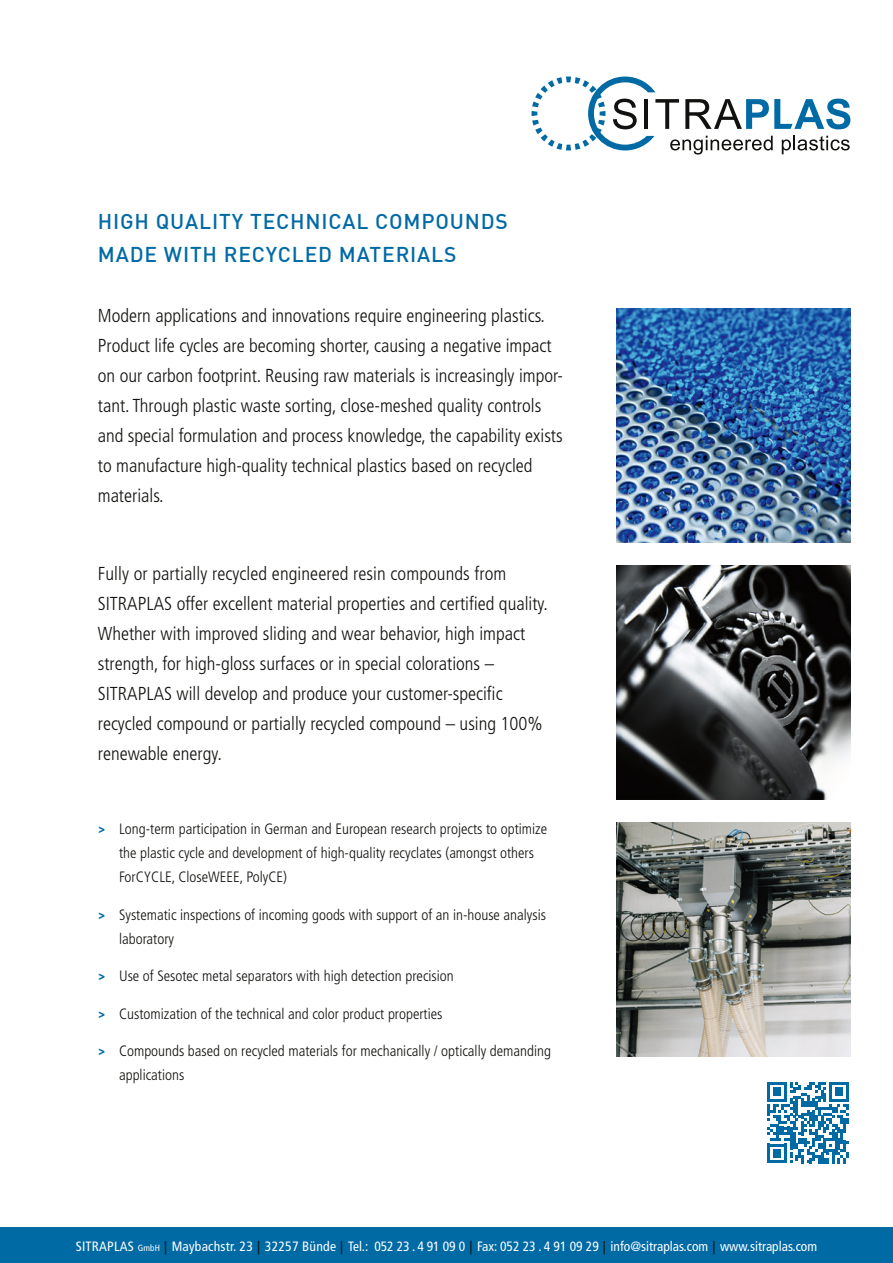
<style>
.page{position:relative;width:893px;height:1263px;background:#fff}
.page>*{position:absolute;margin:0;border:0;box-sizing:border-box;transform-origin:0 0}
.t1{font:500 21px/33px "DIN Offc";letter-spacing:.04em;color:#006aa5}
.t2{font:300 condensed 18.75px/30px "Frutiger LT Std";color:#11110f}
.t3{font:300 condensed 15px/24px "Frutiger LT Std";color:#11110f}
.t4{font:condensed 13.5px "Frutiger LT Std";color:#fff}
.s1{font-family:"DIN Offc";font-weight:500;font-stretch:normal;color:#006aa5}
.s2{font-size:9px}
.s3{color:#11110f}
</style>
<div class="page">
<div style="left:0;top:1228px;width:893px;height:35px;background:#006aa5"></div>
<svg style="left:531px;top:77px;width:319px;height:78px"></svg>
<img style="left:617px;top:308px;width:233px;height:234px">
<img style="left:617px;top:566px;width:233px;height:233px">
<svg style="left:767px;top:1082px;width:82px;height:81px"></svg>
<img style="left:617px;top:823px;width:233px;height:234px">
<p class="t1" style="left:98px;top:204px;width:412px">HIGH QUALITY TECHNICAL COMPOUNDS<br>MADE WITH RECYCLED MATERIALS</p>
<p class="t2" style="left:98px;top:300px;width:467px">Modern applications and innovations require engineering plastics.<br>Product life cycles are becoming shorter, causing a negative impact on our carbon footprint. Reusing raw materials is increasingly impor&shy;tant. Through plastic waste sorting, close-meshed quality controls and special formulation and process knowledge, the capability exists to manufacture high-quality technical plastics based on recycled materials.</p>
<p class="t2" style="left:98px;top:558px;width:452px">Fully or partially recycled engineered resin compounds from SITRAPLAS offer excellent material properties and certified quality.<br>Whether with improved sliding and wear behavior, high impact strength, for high-gloss surfaces or in special colorations – SITRAPLAS will develop and produce your customer-specific recycled compound or partially recycled compound – using 100% renewable energy.</p>
<p class="t3" style="left:119px;top:817px;width:430px;text-indent:-21px"><span class="s1">&gt;</span> Long-term participation in German and European research projects to optimize the plastic cycle and development of high-quality recyclates (amongst others<br>ForCYCLE, CloseWEEE, PolyCE)</p>
<p class="t3" style="left:119px;top:903px;width:429px;text-indent:-21px"><span class="s1">&gt;</span> Systematic inspections of incoming goods with support of an in-house analysis laboratory</p>
<p class="t3" style="left:98px;top:964px;width:358px"><span class="s1">&gt;</span> Use of Sesotec metal separators with high detection precision</p>
<p class="t3" style="left:98px;top:1002px;width:346px"><span class="s1">&gt;</span> Customization of the technical and color product properties</p>
<p class="t3" style="left:119px;top:1039px;width:433px;text-indent:-21px"><span class="s1">&gt;</span> Compounds based on recycled materials for mechanically / optically demanding applications</p>
<p class="t4" style="left:76px;top:1239px;width:743px">SITRAPLAS <span class="s2">GmbH</span> <span class="s3">|</span> Maybachstr. 23 <span class="s3">|</span> 32257 Bünde <span class="s3">|</span> Tel.: 052 23 . 4 91 09 0 <span class="s3">|</span> Fax: 052 23 . 4 91 09 29 <span class="s3">|</span> info@sitraplas.com <span class="s3">|</span> www.sitraplas.com</p>
</div>
